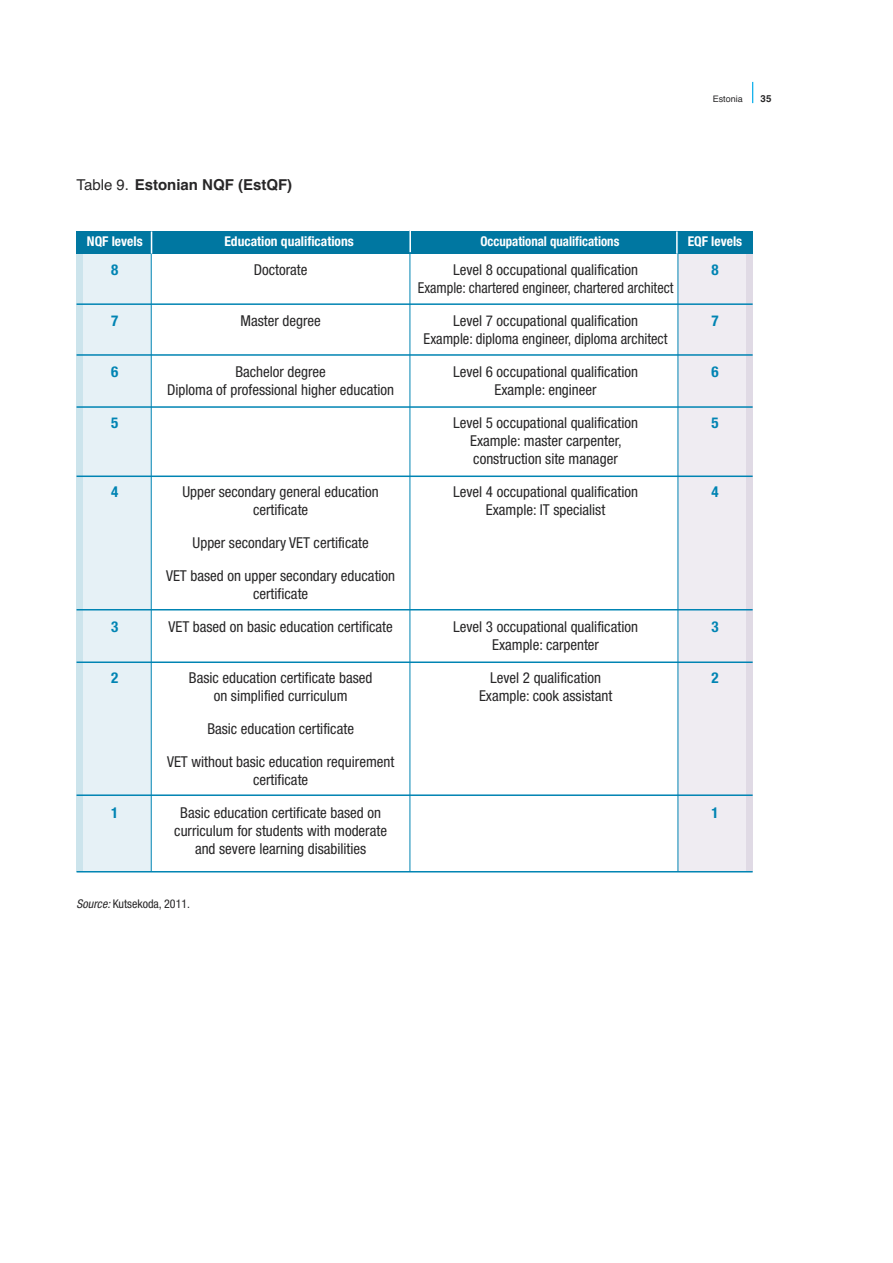
<style>
.page{position:relative;width:893px;height:1263px;background:#fff}
.page>*{position:absolute;margin:0;border:0;box-sizing:border-box;transform-origin:0 0}
.t1{font:condensed 15px/18px "Helvetica Neue";color:#272627;text-align:center}
.t2{font:condensed 15px "Helvetica Neue";color:#272627;scale:.95 1}
.t3{font:700 15px "Helvetica";color:#272627}
.t4{font:700 condensed 15px "Helvetica Neue";color:#0084b3}
.t5{font:700 condensed 13.5px "Helvetica Neue";color:#fff}
.t6{font:700 condensed 13.5px "Helvetica Neue";color:#fff;scale:.95 1}
.t7{font:condensed 12px "Helvetica Neue";color:#272627}
.t8{font:700 9.75px "Helvetica";color:#272627}
.t9{font:9px "Helvetica";color:#272627}
.s1{font-weight:400}
.s2{font-style:italic}
</style>
<div class="page">
<svg style="left:752px;top:82px;width:1px;height:21px"></svg>
<div style="left:77px;top:249px;width:74px;height:623px;background:#e6f1f6"></div>
<div style="left:77px;top:249px;width:6px;height:623px;background:#cce4ec"></div>
<div style="left:678px;top:249px;width:74px;height:623px;background:#efecf2"></div>
<div style="left:746px;top:249px;width:7px;height:623px;background:#e0dae5"></div>
<div style="left:77px;top:232px;width:676px;height:22px;background:#0077a1"></div>
<hr style="left:77px;top:303px;width:676px;height:2px;background:#0084b3">
<hr style="left:77px;top:406px;width:676px;height:2px;background:#0084b3">
<hr style="left:77px;top:354px;width:676px;height:2px;background:#0084b3">
<hr style="left:77px;top:475px;width:676px;height:2px;background:#0084b3">
<hr style="left:77px;top:661px;width:676px;height:2px;background:#0084b3">
<hr style="left:77px;top:794px;width:676px;height:2px;background:#0084b3">
<hr style="left:77px;top:871px;width:676px;height:1px;background:#0084b3">
<hr style="left:77px;top:609px;width:676px;height:1px;background:#0084b3">
<hr style="left:151px;top:232px;width:1px;height:640px;background:#0084b3">
<hr style="left:677px;top:232px;width:1px;height:640px;background:#0084b3">
<svg style="left:151px;top:231px;width:1px;height:23px"></svg>
<hr style="left:409px;top:230px;width:1px;height:642px;background:#0084b3">
<hr style="left:409px;top:230px;width:2px;height:22px;background:#fff">
<hr style="left:676px;top:231px;width:2px;height:23px;background:#fff">
<p class="t3" style="left:77px;top:176px;width:217px"><span class="s1">table 9.</span> Estonian NQF (EstQF)</p>
<p class="t9" style="left:713px;top:94px;width:32px">Estonia</p>
<p class="t8" style="left:761px;top:93px;width:12px">35</p>
<p class="t5" style="left:87px;top:237px;width:57px">NQF levels</p>
<p class="t5" style="left:224px;top:237px;width:131px">Education qualifications</p>
<p class="t6" style="left:480px;top:237px;width:148px">Occupational qualifications</p>
<p class="t5" style="left:688px;top:237px;width:56px">EQF levels</p>
<p class="t4" style="left:111px;top:264px;width:9px">8</p>
<p class="t1" style="left:254px;top:262px;width:55px">Doctorate</p>
<p class="t1" style="left:453px;top:262px;width:186px">Level 8 occupational qualification</p>
<p class="t4" style="left:711px;top:264px;width:9px">8</p>
<p class="t2" style="left:418px;top:282px;width:271px">Example: chartered engineer, chartered architect</p>
<p class="t4" style="left:111px;top:315px;width:9px">7</p>
<p class="t1" style="left:241px;top:313px;width:82px">Master degree</p>
<p class="t1" style="left:453px;top:313px;width:186px">Level 7 occupational qualification</p>
<p class="t4" style="left:711px;top:315px;width:9px">7</p>
<p class="t1" style="left:424px;top:331px;width:245px">Example: diploma engineer, diploma architect</p>
<p class="t4" style="left:111px;top:366px;width:9px">6</p>
<p class="t1" style="left:235px;top:364px;width:92px">Bachelor degree</p>
<p class="t1" style="left:453px;top:364px;width:186px">Level 6 occupational qualification</p>
<p class="t4" style="left:711px;top:366px;width:9px">6</p>
<p class="t1" style="left:167px;top:382px;width:228px">Diploma of professional higher education</p>
<p class="t1" style="left:494px;top:382px;width:104px">Example: engineer</p>
<p class="t4" style="left:111px;top:417px;width:9px">5</p>
<p class="t1" style="left:453px;top:415px;width:186px">Level 5 occupational qualification</p>
<p class="t4" style="left:711px;top:417px;width:9px">5</p>
<p class="t1" style="left:470px;top:433px;width:153px;text-align:left">Example: master carpenter, construction site manager</p>
<p class="t4" style="left:111px;top:486px;width:9px">4</p>
<p class="t1" style="left:182px;top:484px;width:198px">Upper secondary general education</p>
<p class="t1" style="left:453px;top:484px;width:186px">Level 4 occupational qualification</p>
<p class="t4" style="left:711px;top:486px;width:9px">4</p>
<p class="t1" style="left:253px;top:502px;width:57px">certificate</p>
<p class="t1" style="left:486px;top:502px;width:121px">Example: IT specialist</p>
<p class="t1" style="left:193px;top:535px;width:178px">Upper secondary VET certificate</p>
<p class="t1" style="left:166px;top:568px;width:231px">VET based on upper secondary education certificate</p>
<p class="t4" style="left:111px;top:621px;width:9px">3</p>
<p class="t1" style="left:169px;top:619px;width:226px">VET based on basic education certificate</p>
<p class="t1" style="left:453px;top:619px;width:186px">Level 3 occupational qualification</p>
<p class="t4" style="left:711px;top:621px;width:9px">3</p>
<p class="t1" style="left:492px;top:637px;width:108px">Example: carpenter</p>
<p class="t4" style="left:111px;top:672px;width:9px">2</p>
<p class="t1" style="left:189px;top:670px;width:185px">Basic education certificate based</p>
<p class="t1" style="left:490px;top:670px;width:112px">Level 2 qualification</p>
<p class="t4" style="left:711px;top:672px;width:9px">2</p>
<p class="t1" style="left:214px;top:688px;width:135px">on simplified curriculum</p>
<p class="t1" style="left:479px;top:688px;width:135px">Example: cook assistant</p>
<p class="t1" style="left:207px;top:721px;width:148px">Basic education certificate</p>
<p class="t1" style="left:167px;top:754px;width:229px">VET without basic education requirement certificate</p>
<p class="t4" style="left:111px;top:807px;width:9px">1</p>
<p class="t1" style="left:180px;top:805px;width:202px">Basic education certificate based on</p>
<p class="t4" style="left:711px;top:807px;width:9px">1</p>
<p class="t1" style="left:174px;top:823px;width:214px">curriculum for students with moderate and severe learning disabilities</p>
<p class="t7" style="left:77px;top:899px;width:115px"><span class="s2">Source:</span> Kutsekoda, 2011.</p>
</div>
